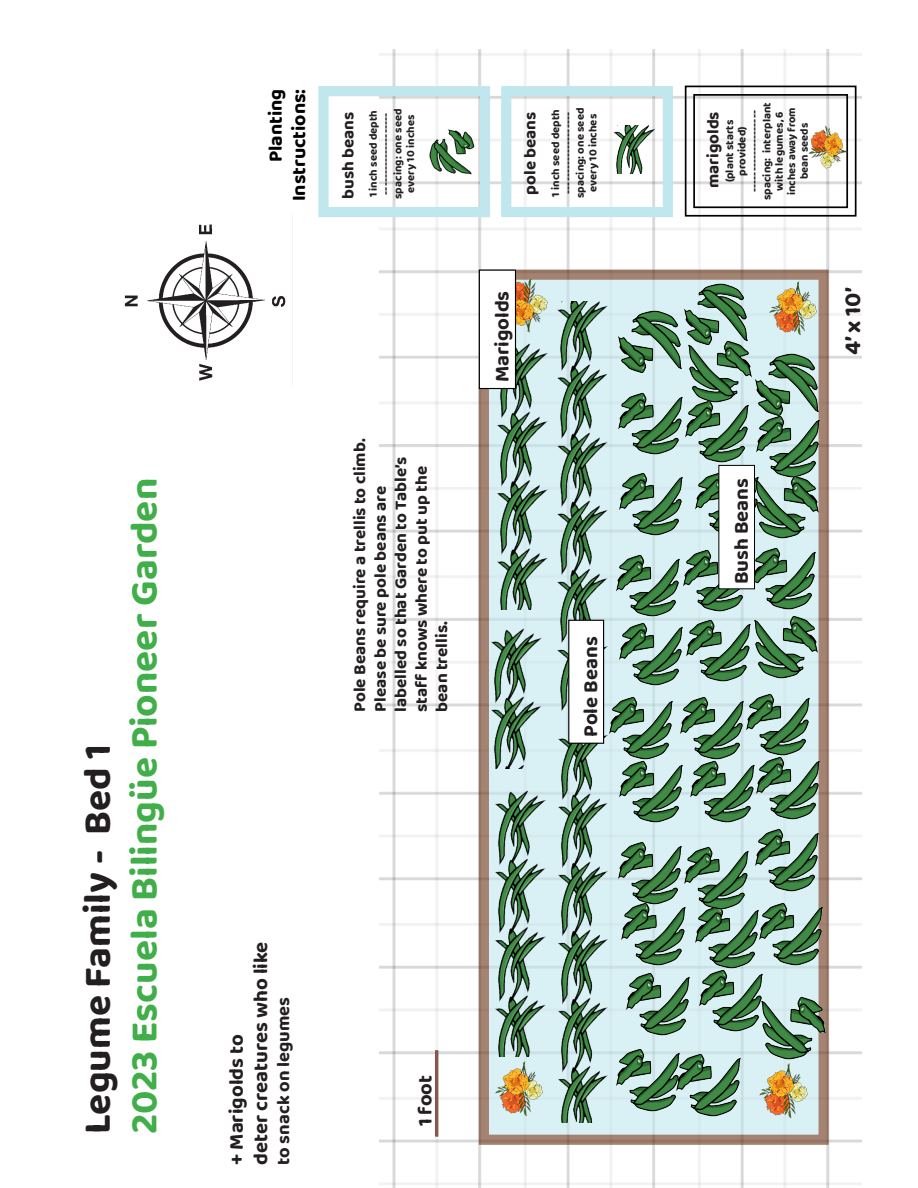
<style>
.page{position:relative;width:918px;height:1188px;background:#fff}
.page>*{position:absolute;margin:0;border:0;box-sizing:border-box;transform-origin:0 0}
.t1{font:39px/46.8px "Baloo 2";color:#40ae49}
.t2{font:23.55px "Baloo 2";color:#231f20}
.t3{font:20.4px/24.6px "Baloo 2";color:#231f20}
.t4{font:20.25px "Baloo 2";color:#231f20}
.t5{font:700 19.5px/23.4px "Baloo Tamma 2";color:#000;text-align:right}
.t6{font:18.3px "Baloo 2";color:#231f20}
.t7{font:700 17.1px/20.4px "Baloo Tamma 2";color:#231f20}
.t8{font:700 16.95px "Baloo Tamma 2";color:#231f20}
.t9{font:700 11.25px/12.5px "Baloo Tamma 2";color:#231f20;text-align:center}
.s1{color:#231f20}
</style>
<div class="page">
<img style="left:124px;top:224px;width:162px;height:157px">
<img style="left:380px;top:50px;width:481px;height:1138px">
<svg style="left:479px;top:270px;width:350px;height:875px;background:#c3c5c2"></svg>
<img style="left:759px;top:1063px;width:49px;height:55px">
<img style="left:613px;top:1046px;width:59px;height:68px">
<img style="left:672px;top:1050px;width:76px;height:69px">
<img style="left:699px;top:971px;width:64px;height:64px">
<img style="left:626px;top:970px;width:64px;height:68px">
<img style="left:766px;top:899px;width:64px;height:69px">
<img style="left:693px;top:910px;width:73px;height:61px">
<img style="left:741px;top:690px;width:76px;height:64px">
<img style="left:680px;top:694px;width:72px;height:63px">
<img style="left:688px;top:616px;width:58px;height:69px">
<img style="left:615px;top:620px;width:76px;height:68px">
<img style="left:746px;top:544px;width:77px;height:137px">
<img style="left:688px;top:550px;width:67px;height:65px">
<img style="left:614px;top:469px;width:104px;height:69px">
<img style="left:617px;top:907px;width:76px;height:61px">
<img style="left:612px;top:551px;width:76px;height:69px">
<img style="left:612px;top:694px;width:68px;height:63px">
<img style="left:756px;top:826px;width:71px;height:68px">
<img style="left:680px;top:844px;width:76px;height:68px">
<img style="left:613px;top:839px;width:76px;height:68px">
<img style="left:494px;top:276px;width:59px;height:334px">
<img style="left:757px;top:351px;width:70px;height:61px">
<img style="left:680px;top:280px;width:76px;height:57px">
<img style="left:613px;top:308px;width:76px;height:68px">
<hr style="left:435px;top:1050px;width:3px;height:87px;background:#86564f">
<div style="left:719px;top:465px;width:36px;height:124px;background:#fff"></div>
<div style="left:718px;top:465px;width:37px;height:124px;border:1px solid #000"></div>
<img style="left:751px;top:412px;width:76px;height:69px">
<img style="left:690px;top:406px;width:67px;height:60px">
<img style="left:614px;top:389px;width:76px;height:69px">
<img style="left:751px;top:754px;width:77px;height:68px">
<img style="left:691px;top:757px;width:71px;height:69px">
<img style="left:614px;top:757px;width:77px;height:69px">
<img style="left:548px;top:301px;width:64px;height:413px">
<img style="left:551px;top:714px;width:62px;height:409px">
<img style="left:492px;top:790px;width:59px;height:267px">
<div style="left:569px;top:620px;width:35px;height:123px;background:#fff"></div>
<div style="left:568px;top:620px;width:36px;height:124px;border:1px solid #000"></div>
<div style="left:501px;top:86px;width:172px;height:131px;border:10px solid #c0e6ee"></div>
<div style="left:318px;top:86px;width:172px;height:131px;border:10px solid #c0e6ee"></div>
<img style="left:428px;top:126px;width:48px;height:54px">
<svg style="left:684px;top:85px;width:173px;height:132px"></svg>
<div style="left:693px;top:94px;width:155px;height:114px;border:2px solid #000"></div>
<img style="left:807px;top:121px;width:42px;height:53px">
<img style="left:769px;top:281px;width:54px;height:58px">
<img style="left:495px;top:1061px;width:48px;height:56px">
<img style="left:607px;top:125px;width:53px;height:49px">
<div style="left:479px;top:270px;width:37px;height:119px;background:#fff"></div>
<div style="left:479px;top:270px;width:37px;height:119px;border:1px solid #000"></div>
<img style="left:487px;top:617px;width:59px;height:152px">
<img style="left:754px;top:994px;width:76px;height:68px">
<img style="left:751px;top:473px;width:72px;height:68px">
<img style="left:680px;top:337px;width:77px;height:69px">
<p class="t1" style="left:76px;top:1134px;width:657px;rotate:-90deg"><span class="s1">Legume Family - Bed 1<br></span>2023 Escuela Bilingüe Pioneer Garden</p>
<p class="t5" style="left:263px;top:201px;width:114px;rotate:-90deg">Planting<br>Instructions:</p>
<p class="t9" style="left:735px;top:200px;width:100px;rotate:-90deg">provided) -------------------- spacing: interplant with legumes, 6 inches away from bean seeds</p>
<p class="t8" style="left:338px;top:199px;width:89px;rotate:-90deg">bush beans</p>
<p class="t9" style="left:367px;top:199px;width:92px;rotate:-90deg">1 inch seed depth -------------------- spacing: one seed every 10 inches</p>
<p class="t8" style="left:520px;top:195px;width:84px;rotate:-90deg">pole beans</p>
<p class="t9" style="left:549px;top:198px;width:92px;rotate:-90deg">1 inch seed depth -------------------- spacing: one seed every 10 inches</p>
<p class="t8" style="left:703px;top:188px;width:78px;rotate:-90deg">marigolds</p>
<p class="t9" style="left:723px;top:182px;width:64px;rotate:-90deg">(plant starts</p>
<p class="t7" style="left:349px;top:712px;width:275px;rotate:-90deg">Pole Beans require a trellis to climb.<br>Please be sure pole beans are labelled so that Garden to Table’s staff knows where to put up the bean trellis.</p>
<p class="t3" style="left:491px;top:382px;width:93px;rotate:-90deg">Marigolds</p>
<p class="t3" style="left:579px;top:737px;width:102px;rotate:-90deg">Pole Beans</p>
<p class="t3" style="left:730px;top:584px;width:108px;rotate:-90deg">Bush Beans</p>
<p class="t2" style="left:836px;top:355px;width:69px;rotate:-90deg">4’ x 10’</p>
<p class="t3" style="left:225px;top:1165px;width:225px;rotate:-90deg">+ Marigolds to<br>deter creatures who like</p>
<p class="t6" style="left:271px;top:1165px;width:169px;rotate:-90deg">to snack on legumes</p>
<p class="t4" style="left:411px;top:1126px;width:53px;rotate:-90deg">1 foot</p>
</div>
